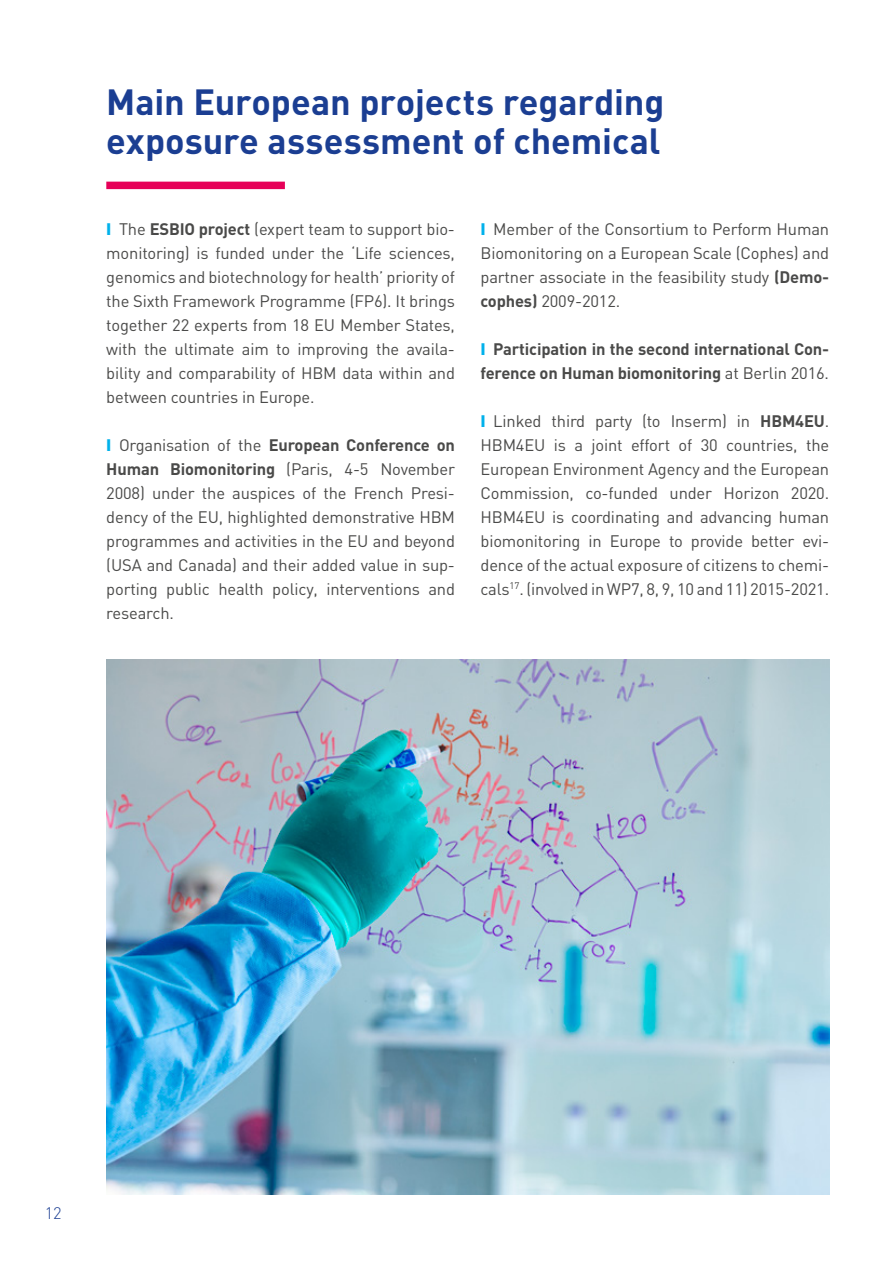
<style>
.page{position:relative;width:893px;height:1263px;background:#fff}
.page>*{position:absolute;margin:0;border:0;box-sizing:border-box;transform-origin:0 0}
.t1{font:700 36px/39px "DIN";letter-spacing:-.005em;color:#1b3e92}
.t2{font:16.5px/24px "DIN";letter-spacing:-.01em;color:#4a4a49;text-align:justify}
.t3{font:700 16.5px/24px "DIN";letter-spacing:-.01em;color:#4a4a49}
.t4{font:300 16.5px "DIN";color:#1b3e92}
.s1{font-weight:900;color:#00b1eb}
.s2{font-weight:700}
.s3{font-weight:400}
</style>
<div class="page">
<div style="left:106px;top:182px;width:179px;height:7px;background:#e60058"></div>
<img style="left:106px;top:659px;width:723px;height:536px">
<h1 class="t1" style="left:106px;top:81px;width:560px">Main European projects regarding exposure assessment of chemical</h1>
<p class="t2" style="left:106px;top:216px;width:350px"><span class="s1">I</span> The <span class="s2">ESBIO project</span> (expert team to support bio&shy;monitoring) is funded under the ‘Life sciences, genomics and biotechnology for health’ priority of the Sixth Framework Programme (FP6). It brings together 22 experts from 18 EU Member States, with the ultimate aim to improving the availa&shy;bility and comparability of HBM data within and between countries in Europe.</p>
<p class="t2" style="left:106px;top:432px;width:350px"><span class="s1">I</span> Organisation of the <span class="s2">European Conference on Human Biomonitoring</span> (Paris, 4-5 November 2008) under the auspices of the French Presi&shy;dency of the EU, highlighted demonstrative HBM programmes and activities in the EU and beyond (USA and Canada) and their added value in sup&shy;porting public health policy, interventions and research.</p>
<p class="t2" style="left:480px;top:216px;width:350px"><span class="s1">I</span> Member of the Consortium to Perform Human Biomonitoring on a European Scale (Cophes) and partner associate in the feasibility study <span class="s2">(Demo&shy;cophes)</span> 2009-2012.</p>
<p class="t3" style="left:480px;top:336px;width:350px"><span class="s1">I</span> Participation in the second international Con&shy;ference on Human biomonitoring <span class="s3">at Berlin 2016.</span></p>
<p class="t2" style="left:480px;top:408px;width:350px"><span class="s1">I</span> Linked third party (to Inserm) in <span class="s2">HBM4EU</span>.<br>HBM4EU is a joint effort of 30 countries, the European Environment Agency and the European Commission, co-funded under Horizon 2020.<br>HBM4EU is coordinating and advancing human biomonitoring in Europe to provide better evi&shy;dence of the actual exposure of citizens to chemi&shy;cals<sup>17</sup>. (involved in WP7, 8, 9, 10 and 11) 2015-2021.</p>
<p class="t4" style="left:45px;top:1202px;width:18px">12</p>
</div>
